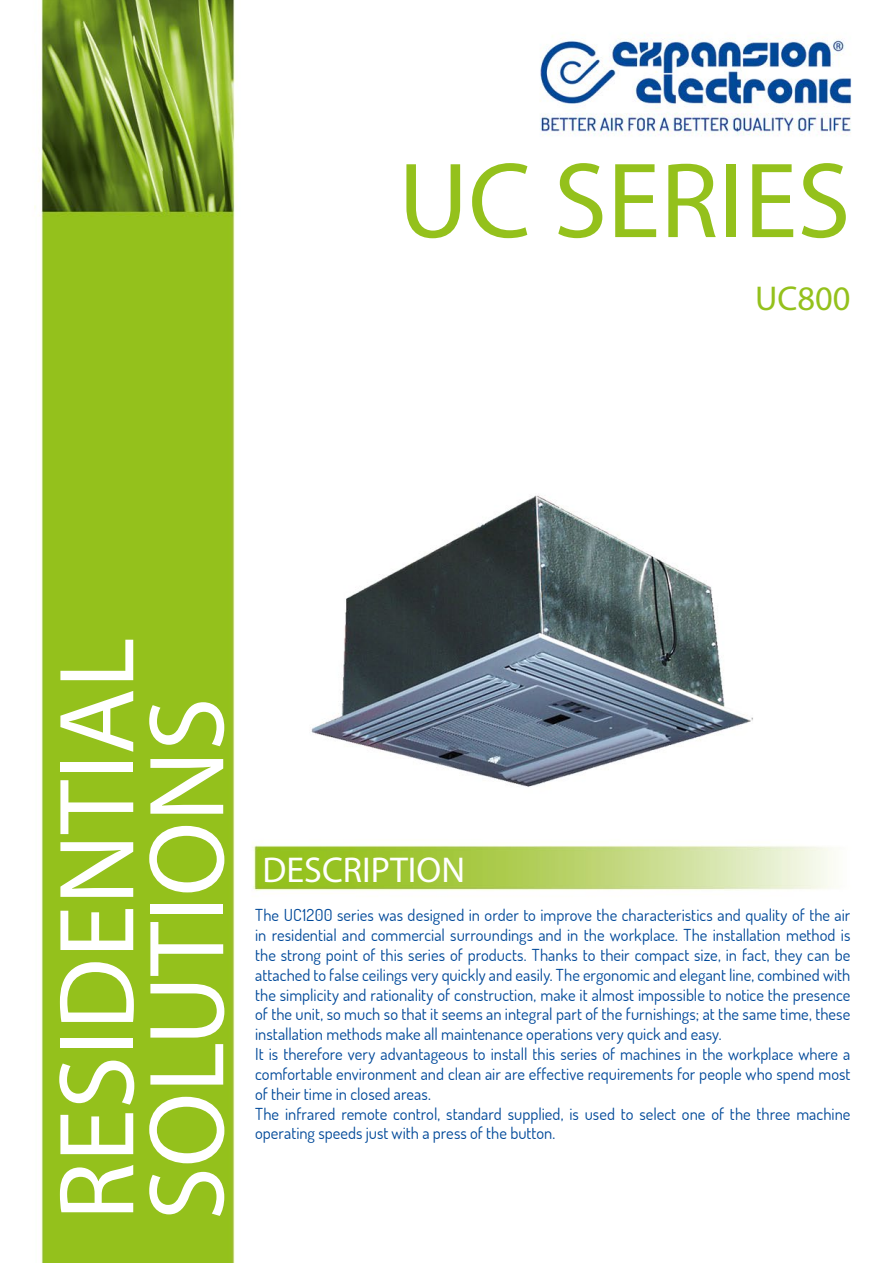
<style>
.page{position:relative;width:893px;height:1263px;background:#fff}
.page>*{position:absolute;margin:0;border:0;box-sizing:border-box;transform-origin:0 0}
.t1{font:108px/90px "Myriad Pro";color:#fff}
.t2{font:108px "Myriad Pro";color:#94c11c}
.t3{font:36px "Myriad Pro";color:#fff}
.t4{font:34.5px "Myriad Pro";color:#94c11c}
.t5{font:16.5px/19.8px "Terminal Dosis";color:#004999}
</style>
<div class="page">
<img style="left:34px;top:0;width:818px;height:1263px">
<h1 class="t2" style="left:398px;top:134px;width:454px">UC SERIES</h1>
<h3 class="t4" style="left:755px;top:278px;width:97px">UC800</h3>
<h1 class="t1" style="left:50px;top:1220px;width:584px;rotate:-90deg">RESIDENTIAL<br>SOLUTIONS</h1>
<h2 class="t3" style="left:263px;top:847px;width:204px">DESCRIPTION</h2>
<p class="t5" style="left:255px;top:905px;width:597px">The UC1200 series was designed in order to improve the characteristics and quality of the air in residential and commercial surroundings and in the workplace. The installation method is the strong point of this series of products. Thanks to their compact size, in fact, they can be attached to false ceilings very quickly and easily. The ergonomic and elegant line, combined with the simplicity and rationality of construction, make it almost impossible to notice the presence of the unit, so much so that it seems an integral part of the furnishings; at the same time, these installation methods make all maintenance operations very quick and easy.<br>It is therefore very advantageous to install this series of machines in the workplace where a comfortable environment and clean air are effective requirements for people who spend most of their time in closed areas.<br>The infrared remote control, standard supplied, is used to select one of the three machine operating speeds just with a press of the button.</p>
</div>
